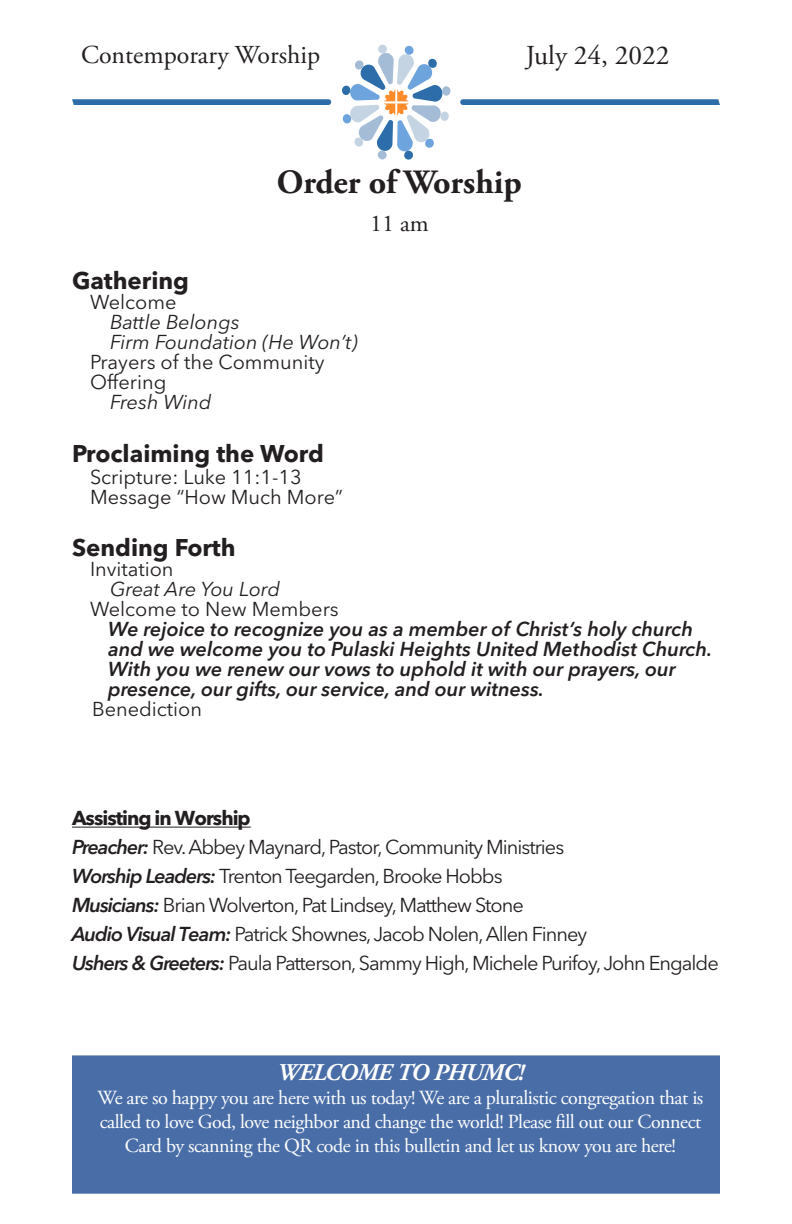
<style>
.page{position:relative;width:792px;height:1224px;background:#fff}
.page>*{position:absolute;margin:0;border:0;box-sizing:border-box;transform-origin:0 0}
.t1{font:700 34px "Adobe Garamond Pro";color:#231f20}
.t2{font:27.4px "Adobe Garamond Pro";color:#231f20}
.t3{font:25.8px "Adobe Garamond Pro";color:#231f20}
.t4{font:700 24px "Avenir Next LT Pro";color:#231f20}
.t5{font:italic 700 24px "Adobe Garamond Pro";letter-spacing:-.025em;color:#fff}
.t6{font:24px "Adobe Garamond Pro";color:#231f20}
.t7{font:20px "Avenir Next LT Pro";letter-spacing:-.05em;color:#231f20}
.t8{font:20px/24px "Adobe Garamond Pro";letter-spacing:-.025em;color:#fff;text-align:center}
.t9{font:italic 600 20px/20px "Avenir Next LT Pro";color:#231f20}
.t10{font:20px "Avenir Next LT Pro";color:#231f20}
.t11{font:italic 20px "Avenir Next LT Pro";color:#231f20}
.t12{font:700 20px "Avenir Next LT Pro";letter-spacing:-.05em;color:#231f20}
.s1{font-weight:600;font-style:italic}
</style>
<div class="page">
<hr style="left:72px;top:827px;width:179px;height:1px;background:#231f20">
<div style="left:378px;top:44px;width:9px;height:10px;background:#f4f6f9;border-radius:4px"></div>
<svg style="left:442px;top:86px;width:9px;height:10px"></svg>
<svg style="left:342px;top:45px;width:107px;height:115px"></svg>
<svg style="left:72px;top:99px;width:259px;height:6px;background:#3673ac"></svg>
<svg style="left:460px;top:99px;width:260px;height:6px;background:#3673ad"></svg>
<div style="left:72px;top:1055px;width:648px;height:139px;background:#496da6"></div>
<p class="t3" style="left:81px;top:40px;width:241px">Contemporary Worship</p>
<p class="t2" style="left:526px;top:39px;width:145px">July 24, 2022</p>
<p class="t1" style="left:277px;top:163px;width:247px">Order of Worship</p>
<p class="t6" style="left:370px;top:209px;width:60px">11 am</p>
<p class="t4" style="left:72px;top:266px;width:119px">Gathering</p>
<p class="t10" style="left:90px;top:290px;width:88px">Welcome</p>
<p class="t11" style="left:110px;top:310px;width:131px">Battle Belongs</p>
<p class="t11" style="left:110px;top:330px;width:249px">Firm Foundation (He Won’t)</p>
<p class="t10" style="left:90px;top:350px;width:236px">Prayers of the Community</p>
<p class="t10" style="left:90px;top:370px;width:78px">Offering</p>
<p class="t11" style="left:110px;top:390px;width:103px">Fresh Wind</p>
<p class="t4" style="left:72px;top:439px;width:253px">Proclaiming the Word</p>
<p class="t10" style="left:90px;top:465px;width:213px">Scripture: Luke 11:1-13</p>
<p class="t10" style="left:90px;top:485px;width:254px">Message “How Much More”</p>
<p class="t4" style="left:72px;top:533px;width:165px">Sending Forth</p>
<p class="t10" style="left:90px;top:558px;width:85px">Invitation</p>
<p class="t11" style="left:110px;top:578px;width:172px">Great Are You Lord</p>
<p class="t10" style="left:90px;top:598px;width:250px">Welcome to New Members</p>
<p class="t9" style="left:108px;top:619px;width:606px">We rejoice to recognize you as a member of Christ’s holy church and we welcome you to Pulaski Heights United Methodist Church.<br>With you we renew our vows to uphold it with our prayers, our presence, our gifts, our service, and our witness.</p>
<p class="t10" style="left:92px;top:698px;width:112px">Benediction</p>
<p class="t12" style="left:72px;top:806px;width:180px">Assisting in Worship</p>
<p class="t7" style="left:72px;top:835px;width:494px"><span class="s1">Preacher:</span> Rev. Abbey Maynard, Pastor, Community Ministries</p>
<p class="t7" style="left:72px;top:864px;width:432px"><span class="s1">Worship Leaders:</span> Trenton Teegarden, Brooke Hobbs</p>
<p class="t7" style="left:72px;top:893px;width:453px"><span class="s1">Musicians:</span> Brian Wolverton, Pat Lindsey, Matthew Stone</p>
<p class="t7" style="left:72px;top:922px;width:517px"><span class="s1">Audio Visual Team:</span> Patrick Shownes, Jacob Nolen, Allen Finney</p>
<p class="t7" style="left:72px;top:951px;width:648px"><span class="s1">Ushers &amp; Greeters:</span> Paula Patterson, Sammy High, Michele Purifoy, John Engalde</p>
<p class="t5" style="left:277px;top:1059px;width:249px">WELCOME TO PHUMC!</p>
<p class="t8" style="left:98px;top:1086px;width:607px">We are so happy you are here with us today! We are a pluralistic congregation that is called to love God, love neighbor and change the world! Please fill out our Connect<br>Card by scanning the QR code in this bulletin and let us know you are here!</p>
</div>
